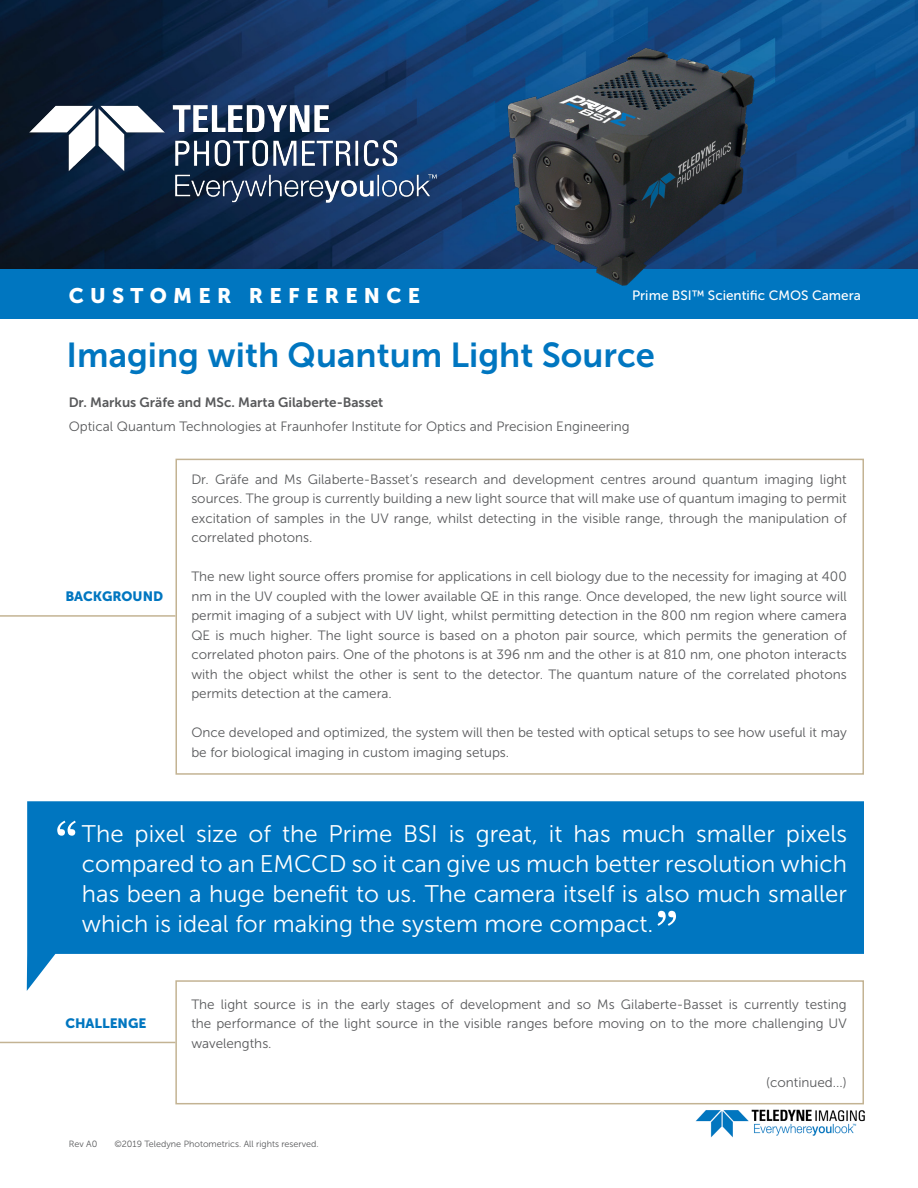
<style>
.page{position:relative;width:918px;height:1188px;background:#fff}
.page>*{position:absolute;margin:0;border:0;box-sizing:border-box;transform-origin:0 0}
.t1{font:57px "Georgia";color:#fff}
.t2{font:34.5px "Museo Sans 700";color:#0076c0}
.t3{font:24px/30px "Museo Sans 300";color:#fff;text-align:justify}
.t4{font:21px "Museo Sans 900";letter-spacing:.3em;color:#fff}
.t5{font:13.5px/19.5px "Museo Sans 300";color:#58595b;text-align:justify}
.t6{font:13.5px "Museo Sans 700";color:#58595b}
.t7{font:13.5px "Museo Sans 500";color:#fff}
.t8{font:13.5px "Museo Sans 900";color:#0076c0}
.t9{font:9px "Museo Sans 300";color:#58595b}
</style>
<div class="page">
<img style="left:690px;top:1104px;width:175px;height:34px">
<img style="left:0;top:0;width:918px;height:269px">
<img style="left:23px;top:103px;width:423px;height:101px">
<div style="left:0;top:269px;width:918px;height:50px;background:#0076c0"></div>
<img style="left:491px;top:41px;width:273px;height:245px">
<svg style="left:27px;top:801px;width:837px;height:190px;fill:#0076c0"></svg>
<div style="left:175px;top:459px;width:689px;height:316px;border:2px solid #c3b393"></div>
<div style="left:175px;top:980px;width:689px;height:124px;border:2px solid #c3b393"></div>
<hr style="left:0;top:1042px;width:175px;height:1px;background:#c3b393">
<hr style="left:0;top:615px;width:175px;height:2px;background:#c3b393">
<p class="t4" style="left:69px;top:283px;width:353px">CUSTOMER REFERENCE</p>
<p class="t7" style="left:632px;top:288px;width:230px">Prime BSI™ Scientific CMOS Camera</p>
<p class="t2" style="left:67px;top:336px;width:590px">Imaging with Quantum Light Source</p>
<p class="t6" style="left:69px;top:395px;width:316px">Dr. Markus Gräfe and MSc. Marta Gilaberte-Basset</p>
<p class="t5" style="left:69px;top:417px;width:563px">Optical Quantum Technologies at Fraunhofer Institute for Optics and Precision Engineering</p>
<p class="t8" style="left:65px;top:589px;width:99px">BACKGROUND</p>
<p class="t5" style="left:191px;top:469px;width:657px">Dr. Gräfe and Ms Gilaberte-Basset’s research and development centres around quantum imaging light sources. The group is currently building a new light source that will make use of quantum imaging to permit excitation of samples in the UV range, whilst detecting in the visible range, through the manipulation of correlated photons.</p>
<p class="t5" style="left:191px;top:567px;width:657px">The new light source offers promise for applications in cell biology due to the necessity for imaging at 400 nm in the UV coupled with the lower available QE in this range. Once developed, the new light source will permit imaging of a subject with UV light, whilst permitting detection in the 800 nm region where camera QE is much higher. The light source is based on a photon pair source, which permits the generation of correlated photon pairs. One of the photons is at 396 nm and the other is at 810 nm, one photon interacts with the object whilst the other is sent to the detector. The quantum nature of the correlated photons permits detection at the camera.</p>
<p class="t5" style="left:191px;top:723px;width:657px">Once developed and optimized, the system will then be tested with optical setups to see how useful it may be for biological imaging in custom imaging setups.</p>
<p class="t1" style="left:55px;top:809px;width:25px">“</p>
<p class="t3" style="left:82px;top:819px;width:767px">The pixel size of the Prime BSI is great, it has much smaller pixels compared to an EMCCD so it can give us much better resolution which has been a huge benefit to us. The camera itself is also much smaller which is ideal for making the system more compact.</p>
<p class="t1" style="left:678px;top:938px;width:25px;rotate:-180deg">“</p>
<p class="t8" style="left:65px;top:1015px;width:83px">CHALLENGE</p>
<p class="t5" style="left:191px;top:994px;width:657px">The light source is in the early stages of development and so Ms Gilaberte-Basset is currently testing the performance of the light source in the visible ranges before moving on to the more challenging UV wavelengths.</p>
<p class="t5" style="left:766px;top:1072px;width:82px">(continued...)</p>
<p class="t9" style="left:69px;top:1139px;width:30px">Rev A0</p>
<p class="t9" style="left:114px;top:1139px;width:206px">©2019 Teledyne Photometrics. All rights reserved.</p>
</div>
